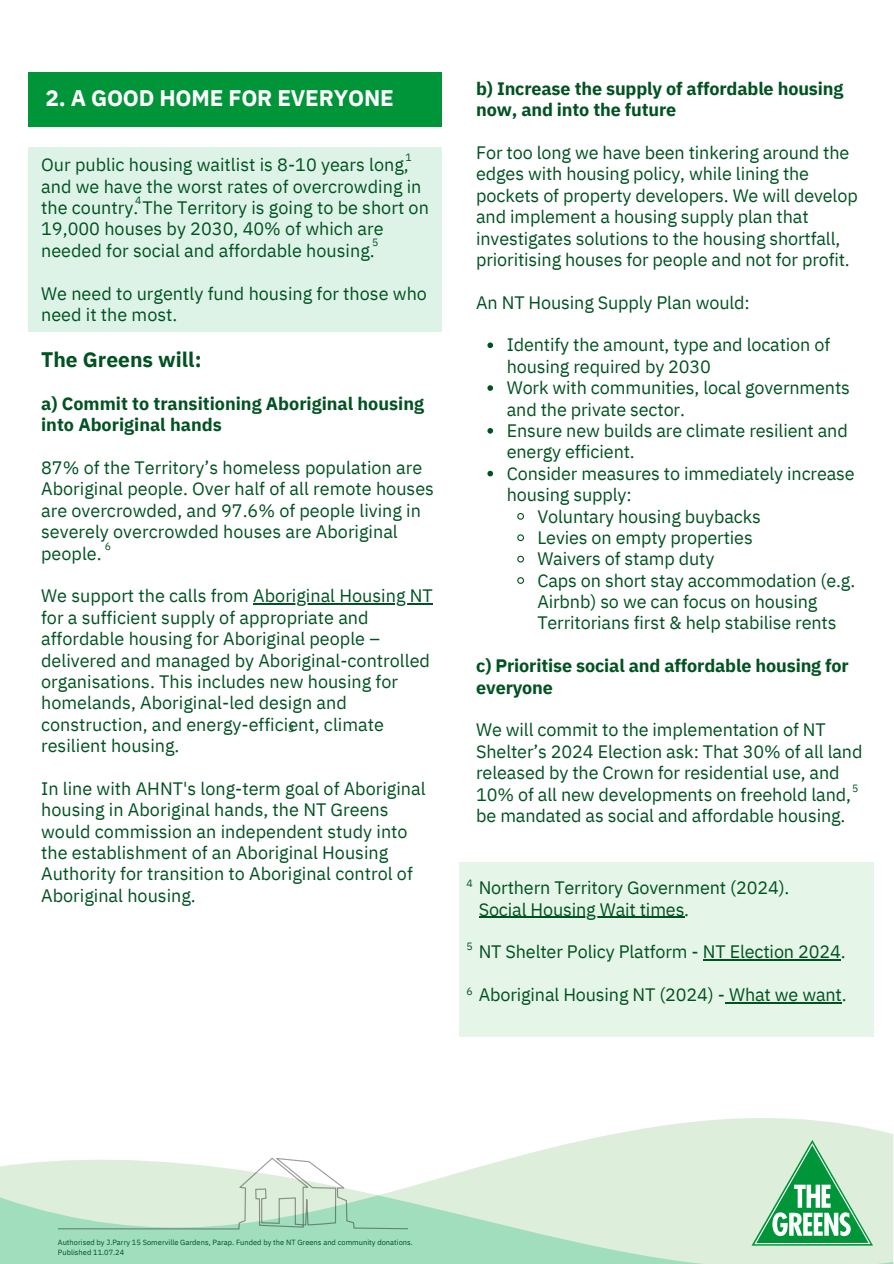
<style>
.page{position:relative;width:894px;height:1264px;background:#fff}
.page>*{position:absolute;margin:0;border:0;box-sizing:border-box;transform-origin:0 0}
.t1{font:700 22.5px "IBM Plex Sans";letter-spacing:-.01em;color:#fff}
.t2{font:700 21px "IBM Plex Sans";color:#005221}
.t3{font:18px/21.3px "IBM Plex Sans";letter-spacing:-.01em;color:#005221}
.t4{font:700 18px/21.3px "IBM Plex Sans";letter-spacing:-.01em;color:#005221}
.t5{font:10.5px "IBM Plex Sans";color:#005221}
.t6{font:7.5px "IBM Plex Sans";color:#005221}
</style>
<div class="page">
<div style="left:28px;top:73px;width:413px;height:54px;background:#009539"></div>
<svg style="left:527px;top:1118px;width:365px;height:36px;fill:#ddeeda"></svg>
<svg style="left:0;top:1154px;width:892px;height:34px;fill:#ddeeda"></svg>
<svg style="left:0;top:1188px;width:892px;height:75px;background:#bee5cb"></svg>
<svg style="left:751px;top:1139px;width:121px;height:106px;background:#98d2a9"></svg>
<div style="left:28px;top:148px;width:413px;height:184px;background:#def3e8"></div>
<hr style="left:253px;top:603px;width:180px;height:1px;background:#005221">
<svg style="left:487px;top:342px;width:6px;height:6px"></svg>
<svg style="left:487px;top:385px;width:6px;height:6px"></svg>
<svg style="left:487px;top:428px;width:6px;height:5px"></svg>
<svg style="left:487px;top:471px;width:6px;height:5px"></svg>
<svg style="left:517px;top:513px;width:7px;height:7px"></svg>
<svg style="left:517px;top:534px;width:7px;height:8px"></svg>
<svg style="left:517px;top:555px;width:7px;height:8px"></svg>
<svg style="left:517px;top:577px;width:7px;height:7px"></svg>
<div style="left:459px;top:862px;width:414px;height:174px;background:#e5f5e7"></div>
<hr style="left:478px;top:916px;width:206px;height:1px;background:#005221">
<hr style="left:702px;top:959px;width:138px;height:1px;background:#005221">
<hr style="left:728px;top:1002px;width:113px;height:1px;background:#005221">
<svg style="left:58px;top:1157px;width:350px;height:72px"></svg>
<h3 class="t1" style="left:45px;top:83px;width:350px">2. A GOOD HOME FOR EVERYONE</h3>
<h4 class="t5" style="left:405px;top:150px;width:8px">1</h4>
<p class="t3" style="left:41px;top:154px;width:389px">Our public housing waitlist is 8-10 years long, and we have the worst rates of overcrowding in the country. The Territory is going to be short on 19,000 houses by 2030, 40% of which are needed for social and affordable housing.</p>
<p class="t3" style="left:41px;top:282px;width:387px">We need to urgently fund housing for those who need it the most.</p>
<p class="t2" style="left:41px;top:345px;width:162px">The Greens will:</p>
<p class="t4" style="left:41px;top:392px;width:384px">a) Commit to transitioning Aboriginal housing into Aboriginal hands</p>
<p class="t3" style="left:41px;top:456px;width:394px">87% of the Territory’s homeless population are Aboriginal people. Over half of all remote houses are overcrowded, and 97.6% of people living in severely overcrowded houses are Aboriginal people.</p>
<p class="t3" style="left:41px;top:585px;width:393px">We support the calls from Aboriginal Housing NT</p>
<p class="t3" style="left:41px;top:606px;width:390px">for a sufficient supply of appropriate and affordable housing for Aboriginal people – delivered and managed by Aboriginal-controlled organisations. This includes new housing for homelands, Aboriginal-led design and construction, and energy-efficient, climate resilient housing.</p>
<p class="t3" style="left:41px;top:777px;width:386px">In line with AHNT's long-term goal of Aboriginal</p>
<h3 class="t3" style="left:41px;top:798px;width:373px">housing in Aboriginal hands, the NT Greens would commission an independent study into the establishment of an Aboriginal Housing Authority for transition to Aboriginal control of Aboriginal housing.</h3>
<p class="t5" style="left:135px;top:193px;width:8px">4</p>
<h4 class="t5" style="left:372px;top:235px;width:8px">5</h4>
<p class="t5" style="left:105px;top:539px;width:8px">6</p>
<h4 class="t5" style="left:288px;top:721px;width:8px">3</h4>
<p class="t4" style="left:476px;top:77px;width:368px">b) Increase the supply of affordable housing now, and into the future</p>
<h4 class="t3" style="left:476px;top:142px;width:383px">For too long we have been tinkering around the edges with housing policy, while lining the pockets of property developers. We will develop and implement a housing supply plan that investigates solutions to the housing shortfall, prioritising houses for people and not for profit.</h4>
<h4 class="t3" style="left:476px;top:291px;width:275px">An NT Housing Supply Plan would:</h4>
<h2 class="t3" style="left:506px;top:334px;width:325px">Identify the amount, type and location of housing required by 2030</h2>
<h3 class="t3" style="left:506px;top:377px;width:344px">Work with communities, local governments and the private sector.</h3>
<h4 class="t3" style="left:506px;top:419px;width:342px">Ensure new builds are climate resilient and energy efficient.</h4>
<h4 class="t3" style="left:506px;top:462px;width:349px">Consider measures to immediately increase housing supply:</h4>
<h4 class="t3" style="left:537px;top:505px;width:225px">Voluntary housing buybacks</h4>
<p class="t3" style="left:537px;top:526px;width:217px">Levies on empty properties</p>
<p class="t3" style="left:537px;top:548px;width:178px">Waivers of stamp duty</p>
<p class="t3" style="left:537px;top:569px;width:319px">Caps on short stay accommodation (e.g.<br>Airbnb) so we can focus on housing<br>Territorians first &amp; help stabilise rents</p>
<p class="t4" style="left:476px;top:655px;width:374px">c) Prioritise social and affordable housing for everyone</p>
<h4 class="t3" style="left:476px;top:719px;width:388px">We will commit to the implementation of NT Shelter’s 2024 Election ask: That 30% of all land released by the Crown for residential use, and 10% of all new developments on freehold land, be mandated as social and affordable housing.</h4>
<p class="t5" style="left:851px;top:781px;width:8px">5</p>
<h4 class="t5" style="left:466px;top:876px;width:8px">4</h4>
<p class="t3" style="left:478px;top:876px;width:312px">Northern Territory Government (2024).</p>
<p class="t3" style="left:478px;top:898px;width:212px">Social Housing Wait times.</p>
<p class="t3" style="left:478px;top:941px;width:368px">NT Shelter Policy Platform - NT Election 2024.</p>
<p class="t3" style="left:478px;top:983px;width:369px">Aboriginal Housing NT (2024) - What we want.</p>
<h4 class="t5" style="left:466px;top:939px;width:8px">5</h4>
<p class="t5" style="left:466px;top:984px;width:8px">6</p>
<h1 class="t6" style="left:58px;top:1237px;width:356px">Authorised by J.Parry 15 Somerville Gardens, Parap. Funded by the NT Greens and community donations.</h1>
<p class="t6" style="left:58px;top:1247px;width:68px">Published 11.07.24</p>
</div>
